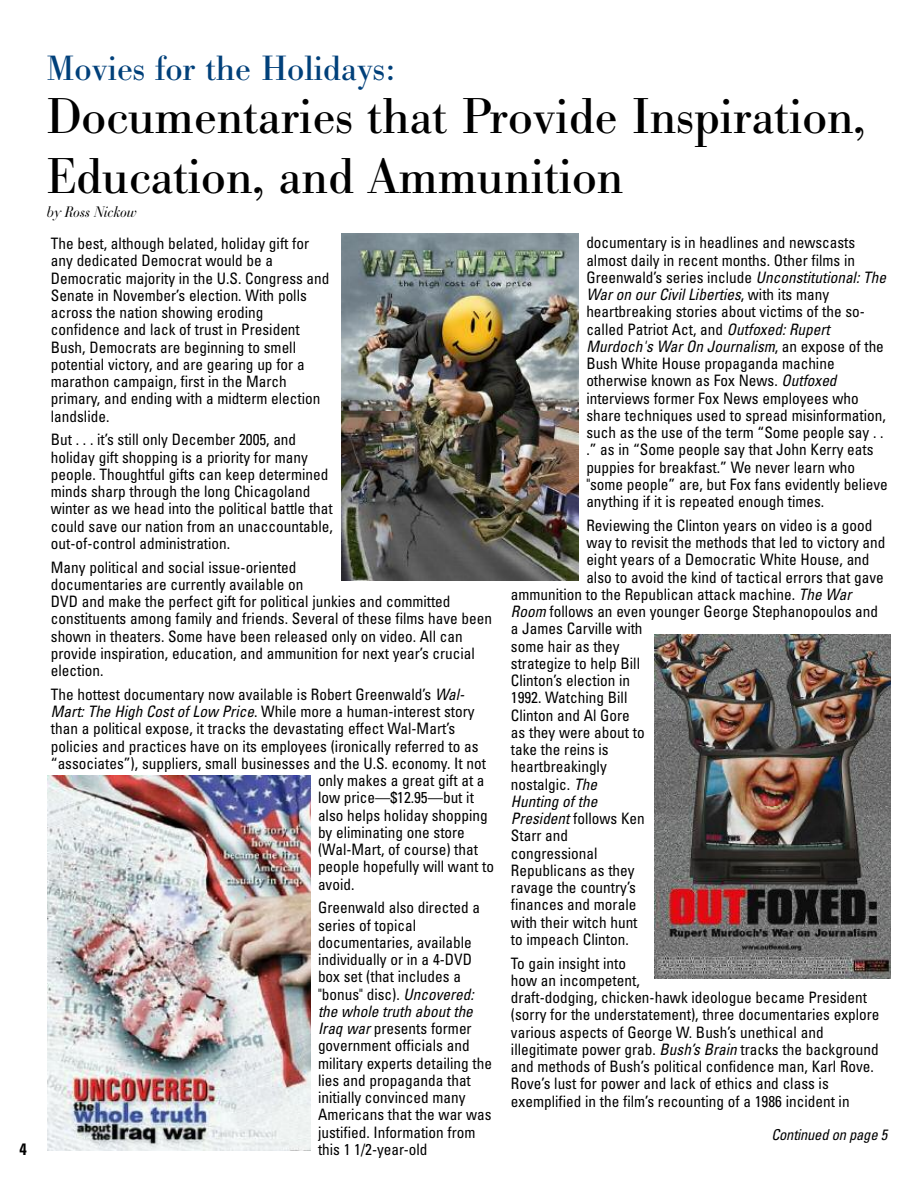
<style>
.page{position:relative;width:918px;height:1188px;background:#fff}
.page>*{position:absolute;margin:0;border:0;box-sizing:border-box;transform-origin:0 0}
.t1{font:49.5px/60.3px "Bodoni BE";color:#000}
.t2{font:34.5px "Bodoni BE";color:#00407a}
.t3{font:700 condensed 16.5px "Univers";color:#000}
.t4{font:condensed 15.75px/17.2px "Univers";color:#000}
.t5{font:italic condensed 15.75px "Univers";color:#000}
.t6{font:italic condensed 15px "Univers";letter-spacing:-.015em;color:#000}
.t7{font:italic 15px "Bauer Bodoni";letter-spacing:-.015em;color:#000;scale:.92 1}
.s1{font-style:italic}
</style>
<div class="page">
<img style="left:655px;top:634px;width:236px;height:344px">
<img style="left:341px;top:234px;width:238px;height:346px">
<img style="left:47px;top:775px;width:263px;height:376px">
<p class="t3" style="left:19px;top:1143px;width:9px">4</p>
<h2 class="t2" style="left:47px;top:55px;width:349px">Movies for the Holidays:</h2>
<h1 class="t1" style="left:47px;top:93px;width:820px">Documentaries that Provide Inspiration,<br>Education, and Ammunition</h1>
<p class="t7" style="left:47px;top:207px;width:99px">by Ross Nickow</p>
<p class="t4" style="left:51px;top:236px;width:280px">The best, although belated, holiday gift for any dedicated Democrat would be a Democratic majority in the U.S. Congress and Senate in November’s election. With polls across the nation showing eroding confidence and lack of trust in President Bush, Democrats are beginning to smell potential victory, and are gearing up for a marathon campaign, first in the March primary, and ending with a midterm election landslide.</p>
<p class="t4" style="left:51px;top:432px;width:284px">But . . . it’s still only December 2005, and holiday gift shopping is a priority for many people. Thoughtful gifts can keep determined minds sharp through the long Chicagoland winter as we head into the political battle that could save our nation from an unaccountable, out-of-control administration.</p>
<p class="t4" style="left:51px;top:560px;width:443px">Many political and social issue-oriented<br>documentaries are currently available on<br>DVD and make the perfect gift for political junkies and committed constituents among family and friends. Several of these films have been shown in theaters. Some have been released only on video. All can provide inspiration, education, and ammunition for next year’s crucial election.</p>
<p class="t4" style="left:51px;top:687px;width:415px">The hottest documentary now available is Robert Greenwald’s <span class="s1">Wal-</span></p>
<p class="t4" style="left:51px;top:704px;width:425px"><span class="s1">Mart: The High Cost of Low Price</span>. While more a human-interest story</p>
<p class="t4" style="left:51px;top:721px;width:406px">than a political expose, it tracks the devastating effect Wal-Mart’s</p>
<p class="t4" style="left:51px;top:739px;width:429px">policies and practices have on its employees (ironically referred to as</p>
<p class="t4" style="left:51px;top:756px;width:437px">“associates”), suppliers, small businesses and the U.S. economy. It not</p>
<p class="t4" style="left:318px;top:773px;width:168px">only makes a great gift at a</p>
<p class="t4" style="left:318px;top:790px;width:157px">low price—$12.95—but it</p>
<p class="t4" style="left:318px;top:808px;width:171px">also helps holiday shopping</p>
<p class="t4" style="left:318px;top:825px;width:148px">by eliminating one store</p>
<p class="t4" style="left:318px;top:842px;width:162px">(Wal-Mart, of course) that</p>
<p class="t4" style="left:318px;top:859px;width:178px">people hopefully will want to</p>
<p class="t4" style="left:318px;top:877px;width:38px">avoid.</p>
<p class="t4" style="left:318px;top:900px;width:176px">Greenwald also directed a series of topical documentaries, available individually or in a 4-DVD box set (that includes a "bonus" disc). <span class="s1">Uncovered: the whole truth about the<br>Iraq war</span> presents former government officials and military experts detailing the lies and propaganda that initially convinced many<br>Americans that the war was justified. Information from this 1 1/2-year-old</p>
<p class="t4" style="left:586px;top:236px;width:303px">documentary is in headlines and newscasts almost daily in recent months. Other films in Greenwald’s series include <span class="s1">Unconstitutional: The War on our Civil Liberties</span>, with its many heartbreaking stories about victims of the so&shy;called Patriot Act, and <span class="s1">Outfoxed: Rupert Murdoch's War On Journalism</span>, an expose of the Bush White House propaganda machine otherwise known as Fox News. <span class="s1">Outfoxed </span>interviews former Fox News employees who share techniques used to spread misinformation, such as the use of the term “Some people say . . .” as in “Some people say that John Kerry eats puppies for breakfast.” We never learn who "some people” are, but Fox fans evidently believe anything if it is repeated enough times.</p>
<p class="t4" style="left:586px;top:518px;width:288px">Reviewing the Clinton years on video is a good</p>
<p class="t4" style="left:586px;top:535px;width:301px">way to revisit the methods that led to victory and</p>
<p class="t4" style="left:586px;top:553px;width:285px">eight years of a Democratic White House, and</p>
<p class="t4" style="left:586px;top:570px;width:299px">also to avoid the kind of tactical errors that gave</p>
<p class="t4" style="left:511px;top:587px;width:342px">ammunition to the Republican attack machine. <span class="s1">The War</span></p>
<p class="t4" style="left:511px;top:604px;width:369px"><span class="s1">Room</span> follows an even younger George Stephanopoulos and</p>
<p class="t4" style="left:511px;top:622px;width:133px">a James Carville with</p>
<p class="t4" style="left:511px;top:639px;width:110px">some hair as they</p>
<p class="t4" style="left:511px;top:656px;width:131px">strategize to help Bill</p>
<p class="t4" style="left:511px;top:673px;width:121px">Clinton’s election in</p>
<p class="t4" style="left:511px;top:691px;width:118px">1992. Watching Bill</p>
<p class="t4" style="left:511px;top:708px;width:120px">Clinton and Al Gore</p>
<p class="t4" style="left:511px;top:725px;width:135px">as they were about to</p>
<p class="t4" style="left:511px;top:742px;width:99px">take the reins is</p>
<p class="t4" style="left:511px;top:760px;width:97px">heartbreakingly</p>
<p class="t4" style="left:511px;top:777px;width:88px">nostalgic. <span class="s1">The</span></p>
<p class="t5" style="left:511px;top:796px;width:88px">Hunting of the</p>
<p class="t4" style="left:511px;top:811px;width:135px"><span class="s1">President</span> follows Ken</p>
<p class="t4" style="left:511px;top:829px;width:59px">Starr and</p>
<p class="t4" style="left:511px;top:846px;width:88px">congressional</p>
<p class="t4" style="left:511px;top:863px;width:125px">Republicans as they</p>
<p class="t4" style="left:511px;top:880px;width:127px">ravage the country’s</p>
<p class="t4" style="left:511px;top:898px;width:127px">finances and morale</p>
<p class="t4" style="left:511px;top:915px;width:128px">with their witch hunt</p>
<p class="t4" style="left:511px;top:932px;width:119px">to impeach Clinton.</p>
<p class="t4" style="left:511px;top:956px;width:370px">To gain insight into<br>how an incompetent,<br>draft-dodging, chicken-hawk ideologue became President (sorry for the understatement), three documentaries explore various aspects of George W. Bush’s unethical and illegitimate power grab. <span class="s1">Bush’s Brain</span> tracks the background and methods of Bush’s political confidence man, Karl Rove.<br>Rove’s lust for power and lack of ethics and class is exemplified in the film’s recounting of a 1986 incident in</p>
<p class="t6" style="left:771px;top:1129px;width:117px">Continued on page 5</p>
</div>
